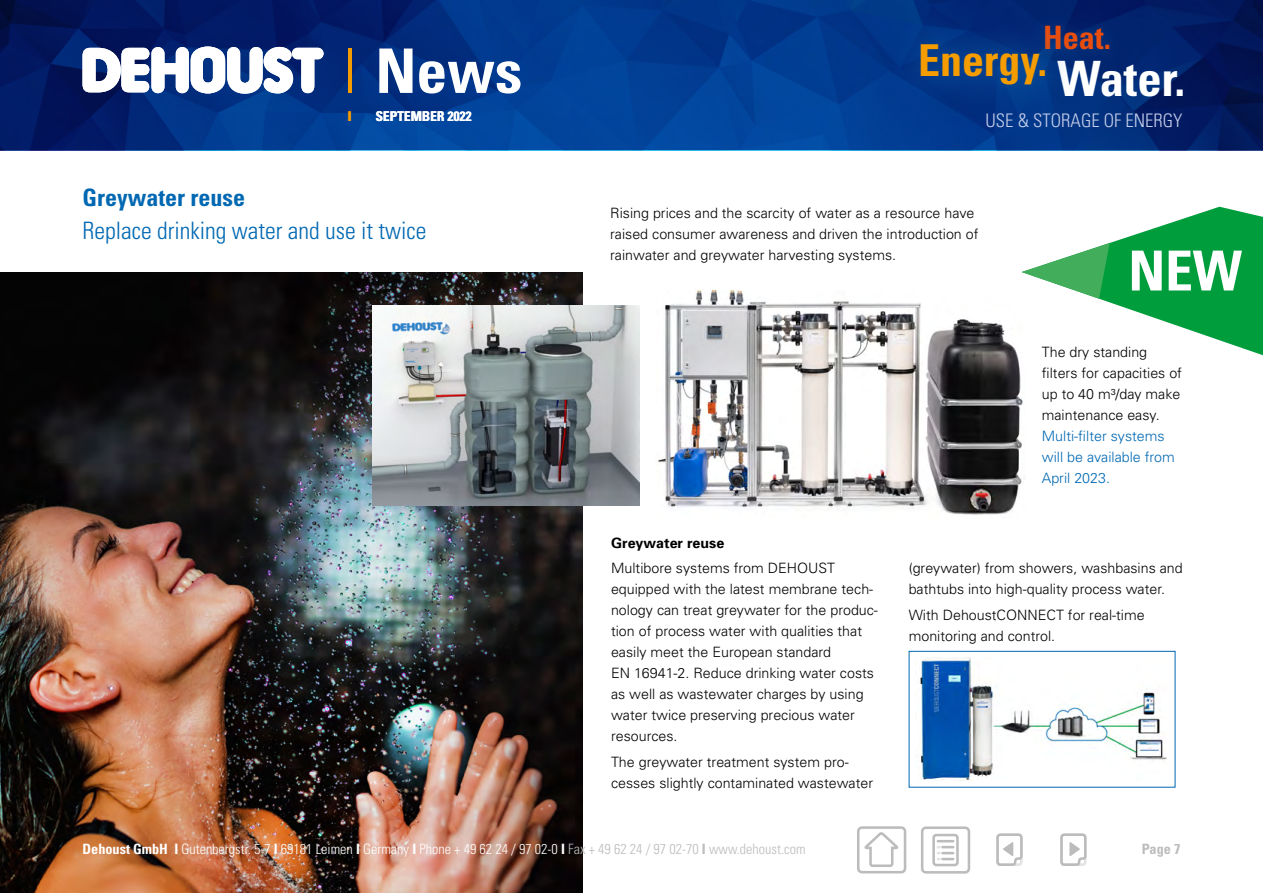
<style>
.page{position:relative;width:1263px;height:893px;background:#fff}
.page>*{position:absolute;margin:0;border:0;box-sizing:border-box;transform-origin:0 0}
.t1{font:700 condensed 61.5px "Univers";color:#fff}
.t2{font:700 condensed 55.2px "Univers";color:#fff}
.t3{font:700 condensed 48.75px "Univers";color:#fff}
.t4{font:700 condensed 43.95px "Univers";color:#f59c00}
.t5{font:700 condensed 32.25px "Univers";color:#e94e0f}
.t6{font:300 condensed 24px "Univers";color:#0068b2}
.t7{font:700 condensed 24px "Univers";color:#0068b2}
.t8{font:300 condensed 18.6px "Univers";color:#c4ceea}
.t9{font:300 14.25px/21px "Univers";color:#000}
.t10{font:300 condensed 14.25px "Univers";color:#fff}
.t11{font:300 14.25px/21px "Univers";color:#0068b2}
.t12{font:700 14.25px "Univers";color:#000}
.t13{font:700 condensed 14.25px "Univers";color:#bcbcbc}
.t14{font:700 condensed 13.5px "Univers";color:#fff}
.t15{font:700 condensed 13.5px "Univers";color:#f59c00}
.s1{font-weight:300;color:#f59c00}
.s2{font-weight:700}
.s3{color:#bcbcbc}
.s4{font-weight:700;color:#bcbcbc}
</style>
<div class="page">
<img style="left:0;top:272px;width:583px;height:621px">
<img style="left:920px;top:657px;width:247px;height:123px">
<div style="left:909px;top:651px;width:266px;height:136px;border:1px solid #0068b2"></div>
<img style="left:0;top:0;width:1263px;height:150px">
<svg style="left:83px;top:47px;width:241px;height:47px"></svg>
<div style="left:1026px;top:6px;width:103px;height:63px;background:#0e69b2;opacity:.2"></div>
<div style="left:885px;top:9px;width:195px;height:110px;background:#0e69b2;opacity:.4"></div>
<img style="left:658px;top:289px;width:365px;height:226px">
<svg style="left:1022px;top:207px;width:241px;height:148px"></svg>
<img style="left:372px;top:306px;width:267px;height:200px">
<svg style="left:996px;top:833px;width:27px;height:33px"></svg>
<svg style="left:1060px;top:833px;width:27px;height:33px"></svg>
<div style="left:857px;top:826px;width:49px;height:47px;border:3px solid #bcbcbc;border-radius:4px"></div>
<svg style="left:864px;top:833px;width:34px;height:34px"></svg>
<div style="left:921px;top:826px;width:49px;height:48px;border:3px solid #bcbcbc;border-radius:4px"></div>
<div style="left:932px;top:834px;width:27px;height:32px;border:3px solid #bcbcbc;border-radius:3px"></div>
<svg style="left:938px;top:840px;width:15px;height:20px"></svg>
<h1 class="t1" style="left:343px;top:33px;width:181px"><span class="s1">I</span> News</h1>
<p class="t15" style="left:348px;top:107px;width:5px">I</p>
<p class="t14" style="left:376px;top:107px;width:97px">SEPTEMBER 2022</p>
<h3 class="t7" style="left:82px;top:183px;width:164px">Greywater reuse</h3>
<h3 class="t6" style="left:82px;top:216px;width:345px">Replace drinking water and use it twice</h3>
<h3 class="t5" style="left:1043px;top:18px;width:69px">Heat.</h3>
<h3 class="t3" style="left:1057px;top:48px;width:129px">Water.</h3>
<h3 class="t4" style="left:918px;top:33px;width:131px">Energy.</h3>
<h3 class="t8" style="left:985px;top:109px;width:198px">USE &amp; STORAGE OF ENERGY</h3>
<p class="t9" style="left:610px;top:202px;width:370px">Rising prices and the scarcity of water as a resource have raised consumer awareness and driven the introduction of rainwater and greywater harvesting systems.</p>
<h2 class="t2" style="left:1128px;top:237px;width:115px">NEW</h2>
<p class="t9" style="left:1042px;top:341px;width:142px">The dry standing filters for capacities of up to 40 m³/day make maintenance easy.</p>
<p class="t11" style="left:1042px;top:425px;width:135px">Multi-filter systems will be available from<br>April 2023.</p>
<p class="t12" style="left:611px;top:533px;width:115px">Greywater reuse</p>
<p class="t9" style="left:611px;top:557px;width:268px">Multibore systems from DEHOUST equipped with the latest membrane tech&shy;nology can treat greywater for the produc&shy;tion of process water with qualities that easily meet the European standard<br>EN 16941-2. Reduce drinking water costs as well as wastewater charges by using water twice preserving precious water resources.</p>
<p class="t9" style="left:611px;top:751px;width:264px">The greywater treatment system pro&shy;cesses slightly contaminated wastewater</p>
<p class="t9" style="left:909px;top:557px;width:275px">(greywater) from showers, washbasins and bathtubs into high-quality process water.</p>
<p class="t9" style="left:909px;top:604px;width:237px">With DehoustCONNECT for real-time monitoring and control.</p>
<p class="t10" style="left:82px;top:841px;width:725px"><span class="s2">Dehoust GmbH I</span> Gutenbergstr. 5-7 <span class="s2">I</span> 69181 Leimen <span class="s2">I</span> Germany <span class="s2">I</span> Phone + 49 62 24 / 97 02-0 <span class="s2">I</span> <span class="s3">Fax + 49 62 24 / 97 02-70</span> <span class="s4">I</span> <span class="s3">www.dehoust.com</span></p>
<p class="t13" style="left:1142px;top:840px;width:40px">Page 7</p>
</div>
